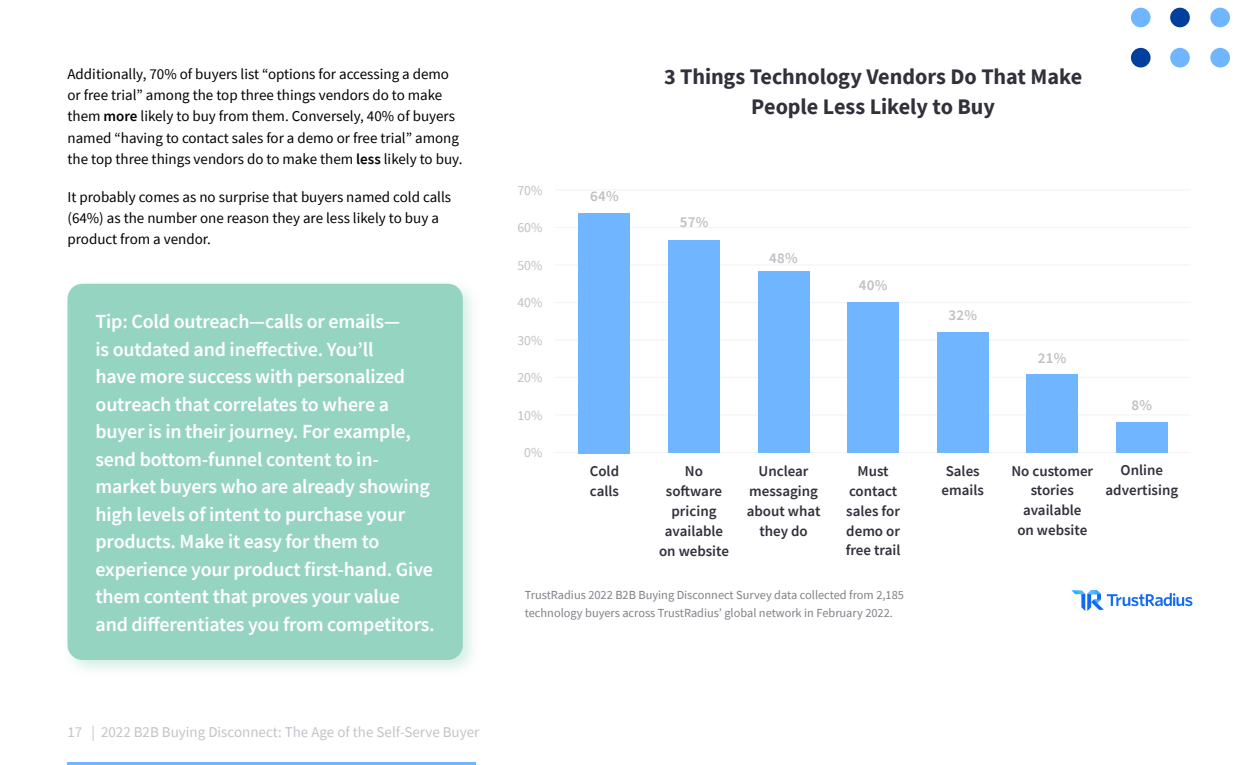
<style>
.page{position:relative;width:1260px;height:765px;background:#fff}
.page>*{position:absolute;margin:0;border:0;box-sizing:border-box;transform-origin:0 0}
.t1{font:700 22.25px/29.6px "Source Sans Pro";letter-spacing:-.005em;color:#31313c;text-align:center}
.t2{font:600 20px/27.5px "Source Sans Pro";letter-spacing:-.01em;color:#fff}
.t3{font:15px/21.2px "Source Sans Pro";color:#000}
.t4{font:600 15px/20px "Source Sans Pro";color:#31313c;text-align:center}
.t5{font:15px "Source Sans Pro";color:#c3c3ca}
.t6{font:600 15px "Source Sans Pro";letter-spacing:.02em;color:#c0c0c4}
.t7{font:13.75px "Source Sans Pro";color:#c0c0c4}
.t8{font:12.38px/17.2px "Source Sans Pro";color:#808088}
.s1{font-weight:600}
</style>
<div class="page">
<div style="left:61px;top:278px;width:420px;height:400px;background:#96d4c2;opacity:.4"></div>
<div style="left:68px;top:284px;width:395px;height:376px;background:#96d4c2;border-radius:15px"></div>
<hr style="left:555px;top:189px;width:636px;height:2px;background:#f5f5f8">
<hr style="left:555px;top:227px;width:636px;height:1px;background:#f5f5f8">
<hr style="left:555px;top:264px;width:636px;height:2px;background:#f5f5f8">
<hr style="left:555px;top:302px;width:636px;height:1px;background:#f5f5f8">
<hr style="left:555px;top:339px;width:636px;height:2px;background:#f5f5f8">
<hr style="left:555px;top:377px;width:636px;height:1px;background:#f5f5f8">
<hr style="left:555px;top:414px;width:636px;height:2px;background:#f5f5f8">
<hr style="left:555px;top:452px;width:636px;height:1px;background:#f5f5f8">
<div style="left:1116px;top:422px;width:51px;height:31px;background:#70b5ff"></div>
<div style="left:1027px;top:375px;width:51px;height:78px;background:#70b5ff"></div>
<div style="left:937px;top:332px;width:51px;height:121px;background:#70b5ff"></div>
<div style="left:848px;top:302px;width:51px;height:151px;background:#70b5ff"></div>
<div style="left:758px;top:272px;width:51px;height:181px;background:#70b5ff"></div>
<div style="left:668px;top:240px;width:52px;height:213px;background:#70b5ff"></div>
<div style="left:579px;top:213px;width:51px;height:240px;background:#70b5ff"></div>
<div style="left:1131px;top:8px;width:20px;height:19px;background:#70b5ff;border-radius:50%"></div>
<div style="left:1170px;top:8px;width:20px;height:19px;background:#00409c;border-radius:50%"></div>
<div style="left:1210px;top:8px;width:20px;height:19px;background:#70b5ff;border-radius:50%"></div>
<div style="left:1131px;top:48px;width:20px;height:19px;background:#00409c;border-radius:50%"></div>
<div style="left:1170px;top:48px;width:20px;height:19px;background:#70b5ff;border-radius:50%"></div>
<div style="left:1210px;top:48px;width:20px;height:19px;background:#70b5ff;border-radius:50%"></div>
<hr style="left:68px;top:762px;width:408px;height:3px;background:#70b5ff">
<svg style="left:1072px;top:590px;width:120px;height:21px"></svg>
<p class="t3" style="left:68px;top:63px;width:396px">Additionally, 70% of buyers list “options for accessing a demo or free trial” among the top three things vendors do to make them <span class="s1">more</span> likely to buy from them. Conversely, 40% of buyers named “having to contact sales for a demo or free trial” among the top three things vendors do to make them <span class="s1">less</span> likely to buy.</p>
<p class="t3" style="left:68px;top:186px;width:385px">It probably comes as no surprise that buyers named cold calls (64%) as the number one reason they are less likely to buy a product from a vendor.</p>
<p class="t2" style="left:96px;top:308px;width:341px">Tip: Cold outreach—calls or emails—<br>is outdated and ineffective. You’ll<br>have more success with personalized outreach that correlates to where a buyer is in their journey. For example, send bottom-funnel content to in&shy;market buyers who are already showing high levels of intent to purchase your products. Make it easy for them to experience your product first-hand. Give them content that proves your value and differentiates you from competitors.</p>
<p class="t5" style="left:68px;top:722px;width:413px">17 | 2022 B2B Buying Disconnect: The Age of the Self-Serve Buyer</p>
<p class="t7" style="left:517px;top:181px;width:26px">70%</p>
<p class="t7" style="left:517px;top:219px;width:26px">60%</p>
<p class="t7" style="left:517px;top:256px;width:26px">50%</p>
<p class="t7" style="left:517px;top:294px;width:26px">40%</p>
<p class="t7" style="left:517px;top:331px;width:26px">30%</p>
<p class="t7" style="left:517px;top:369px;width:26px">20%</p>
<p class="t7" style="left:517px;top:406px;width:26px">10%</p>
<p class="t7" style="left:524px;top:444px;width:20px">0%</p>
<p class="t6" style="left:590px;top:186px;width:30px">64%</p>
<p class="t1" style="left:664px;top:62px;width:420px">3 Things Technology Vendors Do That Make<br>People Less Likely to Buy</p>
<p class="t6" style="left:680px;top:212px;width:30px">57%</p>
<p class="t6" style="left:769px;top:248px;width:30px">48%</p>
<p class="t6" style="left:859px;top:275px;width:30px">40%</p>
<p class="t6" style="left:948px;top:305px;width:30px">32%</p>
<p class="t6" style="left:1038px;top:348px;width:30px">21%</p>
<p class="t6" style="left:1132px;top:395px;width:22px">8%</p>
<p class="t4" style="left:590px;top:460px;width:31px;text-align:left">Cold calls</p>
<p class="t4" style="left:659px;top:460px;width:71px">No software pricing available on website</p>
<p class="t4" style="left:747px;top:460px;width:75px">Unclear messaging about what they do</p>
<p class="t4" style="left:846px;top:460px;width:56px">Must contact sales for demo or free trail</p>
<p class="t4" style="left:942px;top:460px;width:44px;text-align:left">Sales emails</p>
<p class="t4" style="left:1011px;top:460px;width:83px">No customer stories available<br>on website</p>
<p class="t4" style="left:1106px;top:460px;width:74px">Online advertising</p>
<p class="t8" style="left:525px;top:587px;width:381px">TrustRadius 2022 B2B Buying Disconnect Survey data collected from 2,185 technology buyers across TrustRadius’ global network in February 2022.</p>
</div>
